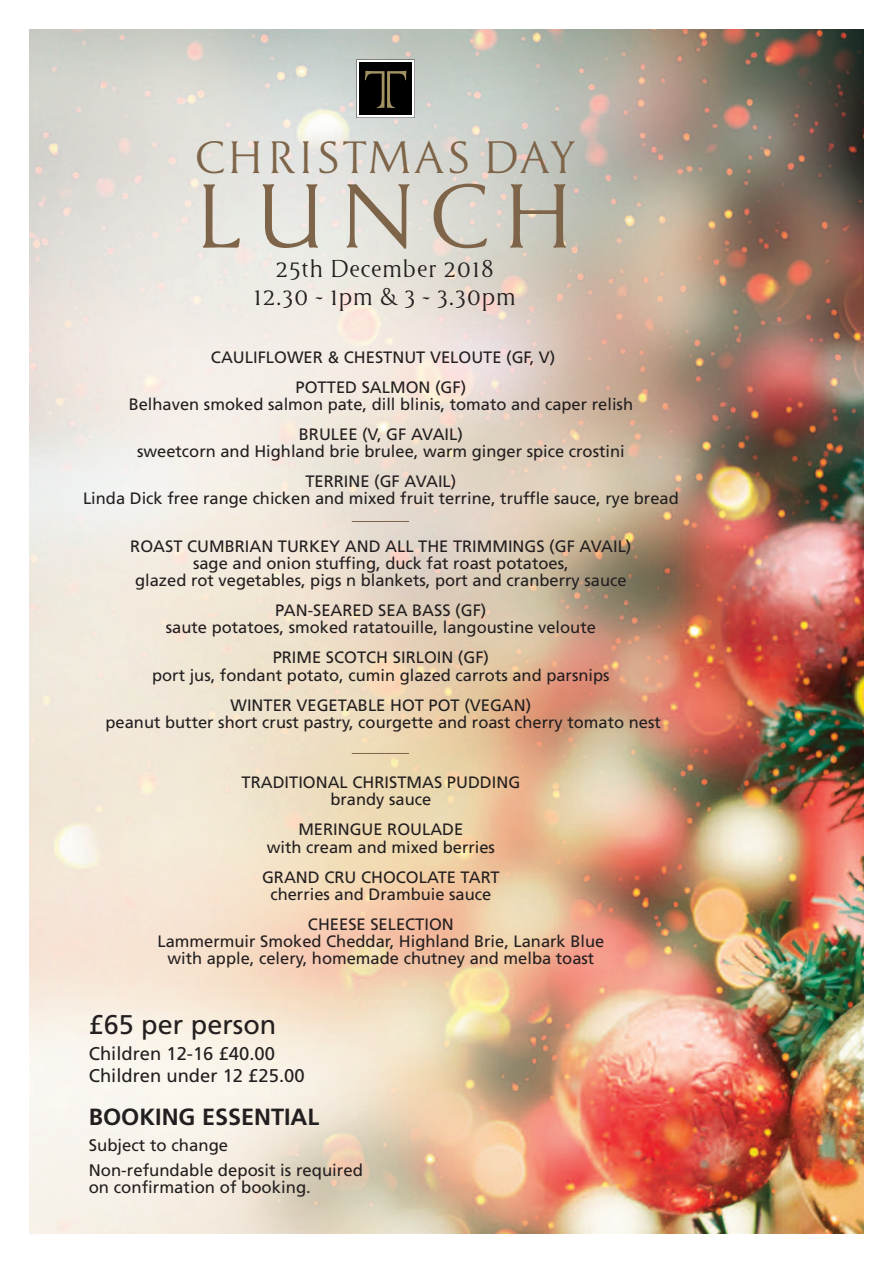
<style>
.page{position:relative;width:893px;height:1263px;background:#fff}
.page>*{position:absolute;margin:0;border:0;box-sizing:border-box;transform-origin:0 0}
.t1{font:83.4px "Cyan";letter-spacing:.1em;color:#7e6448}
.t2{font:41.85px "Cyan";color:#7e6448}
.t3{font:27px "Frutiger LT";color:#231f20}
.t4{font:700 23.4px "Frutiger LT";color:#231f20}
.t5{font:22.5px/27.3px "Cyan";color:#231f20;text-align:center}
.t6{font:18.45px/22.4px "Frutiger LT";color:#231f20}
.t7{font:16.8px/25.3px "Frutiger LT";color:#231f20}
.t8{font:16.5px/17.2px "Frutiger LT";color:#231f20;text-align:center}
</style>
<div class="page">
<img style="left:30px;top:30px;width:833px;height:1203px">
<svg style="left:356px;top:59px;width:59px;height:59px;background:#393833"></svg>
<hr style="left:352px;top:521px;width:57px;height:1px;background:#7e6448">
<hr style="left:352px;top:753px;width:57px;height:1px;background:#7e6448">
<h2 class="t2" style="left:193px;top:131px;width:384px">CHRISTMAS DAY</h2>
<h1 class="t1" style="left:191px;top:164px;width:388px">LUNCH</h1>
<h3 class="t5" style="left:253px;top:255px;width:265px">25th December 2018<br>12.30 - 1pm &amp; 3 - 3.30pm</h3>
<p class="t8" style="left:211px;top:343px;width:346px;line-height:30px">CAULIFLOWER &amp; CHESTNUT VELOUTE (GF, V)<br>POTTED SALMON (GF)</p>
<p class="t8" style="left:129px;top:390px;width:506px;line-height:30px">Belhaven smoked salmon pate, dill blinis, tomato and caper relish<br>BRULEE (V, GF AVAIL)</p>
<p class="t8" style="left:137px;top:438px;width:489px;line-height:30px">sweetcorn and Highland brie brulee, warm ginger spice crostini<br>TERRINE (GF AVAIL)</p>
<p class="t8" style="left:83px;top:491px;width:597px">Linda Dick free range chicken and mixed fruit terrine, truffle sauce, rye bread</p>
<p class="t8" style="left:130px;top:539px;width:503px">ROAST CUMBRIAN TURKEY AND ALL THE TRIMMINGS (GF AVAIL) sage and onion stuffing, duck fat roast potatoes,<br>glazed rot vegetables, pigs n blankets, port and cranberry sauce</p>
<p class="t8" style="left:166px;top:603px;width:432px">PAN-SEARED SEA BASS (GF)<br>saute potatoes, smoked ratatouille, langoustine veloute</p>
<p class="t8" style="left:152px;top:650px;width:459px">PRIME SCOTCH SIRLOIN (GF)<br>port jus, fondant potato, cumin glazed carrots and parsnips</p>
<p class="t8" style="left:106px;top:698px;width:557px">WINTER VEGETABLE HOT POT (VEGAN)<br>peanut butter short crust pastry, courgette and roast cherry tomato nest</p>
<p class="t8" style="left:242px;top:775px;width:280px">TRADITIONAL CHRISTMAS PUDDING brandy sauce</p>
<p class="t8" style="left:267px;top:822px;width:230px">MERINGUE ROULADE<br>with cream and mixed berries</p>
<p class="t8" style="left:262px;top:869px;width:239px">GRAND CRU CHOCOLATE TART cherries and Drambuie sauce</p>
<p class="t8" style="left:157px;top:917px;width:448px">CHEESE SELECTION<br>Lammermuir Smoked Cheddar, Highland Brie, Lanark Blue with apple, celery, homemade chutney and melba toast</p>
<h3 class="t3" style="left:89px;top:1014px;width:189px">£65 per person</h3>
<p class="t6" style="left:89px;top:1043px;width:217px">Children 12-16 £40.00<br>Children under 12 £25.00</p>
<h3 class="t4" style="left:89px;top:1108px;width:232px">BOOKING ESSENTIAL</h3>
<p class="t7" style="left:89px;top:1133px;width:276px">Subject to change<br>Non-refundable deposit is required</p>
<p class="t7" style="left:89px;top:1176px;width:224px">on confirmation of booking.</p>
</div>
